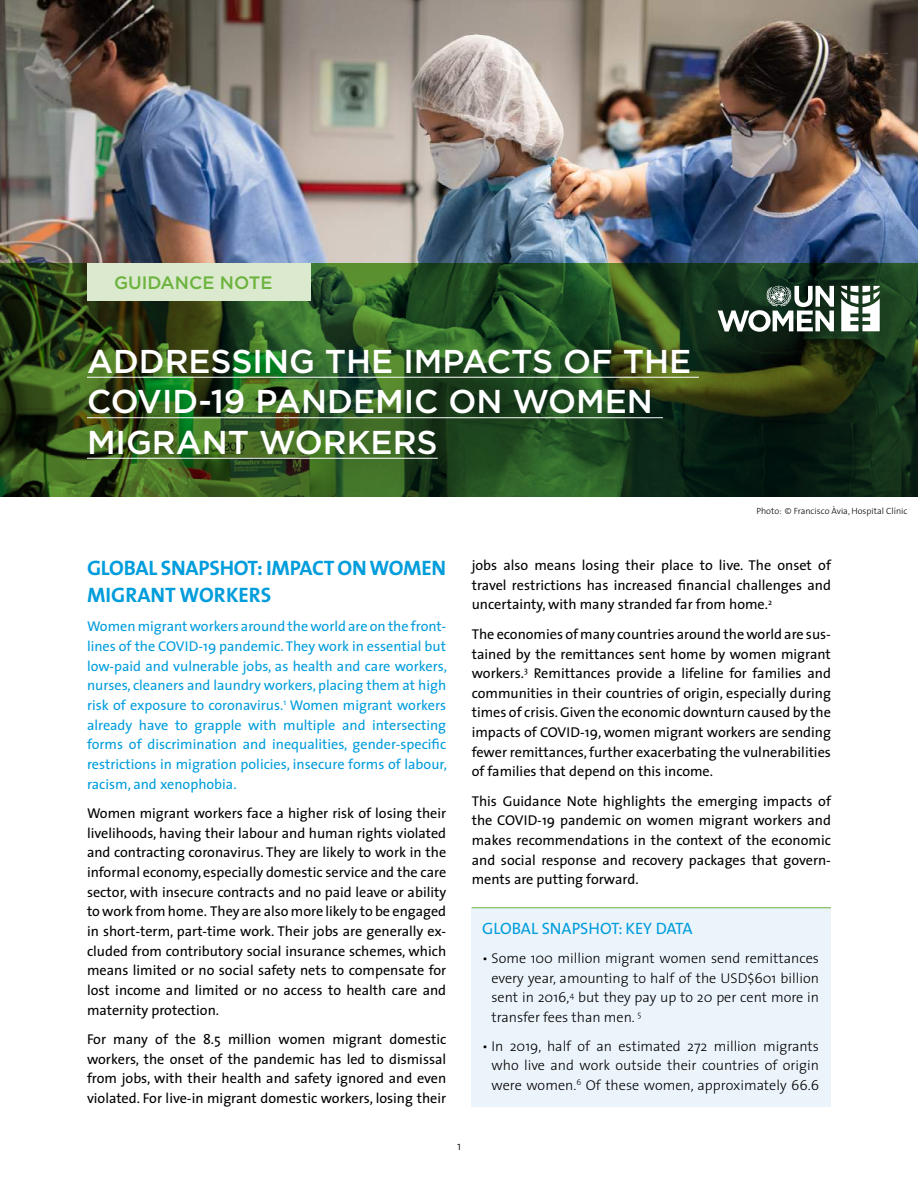
<style>
.page{position:relative;width:918px;height:1188px;background:#fff}
.page>*{position:absolute;margin:0;border:0;box-sizing:border-box;transform-origin:0 0}
.t1{font:500 33px/40.5px "Gotham";color:#fff}
.t2{font:700 21px/27px "The Sans";letter-spacing:-.01em;color:#009ddc}
.t3{font:500 18px "Gotham";color:#6cb33e}
.t4{font:16.5px "The Sans";color:#009ddc}
.t5{font:14.25px/19.6px "The Sans";color:#000;text-align:justify}
.t6{font:14.25px/19.6px "The Sans";color:#009ddc;text-align:justify}
.t7{font:300 14.25px/19.6px "The Sans";color:#000;text-align:justify}
.t8{font:300 12px "The Sans";color:#000}
.t9{font:300 9px "The Sans";color:#000}
</style>
<div class="page">
<div style="left:472px;top:907px;width:359px;height:200px;background:#ecf4fb"></div>
<img style="left:0;top:0;width:918px;height:263px">
<svg style="left:0;top:263px;width:918px;height:234px;background:#27491c"></svg>
<hr style="left:87px;top:377px;width:612px;height:1px;background:#fff">
<hr style="left:87px;top:417px;width:576px;height:1px;background:#fff">
<hr style="left:87px;top:458px;width:351px;height:1px;background:#fff">
<div style="left:87px;top:263px;width:224px;height:38px;background:#dbe9ce"></div>
<svg style="left:718px;top:285px;width:116px;height:47px"></svg>
<svg style="left:841px;top:286px;width:39px;height:45px"></svg>
<hr style="left:472px;top:907px;width:359px;height:1px;background:#6cb33e">
<p class="t3" style="left:114px;top:273px;width:160px">GUIDANCE NOTE</p>
<h1 class="t1" style="left:87px;top:340px;width:606px">ADDRESSING THE IMPACTS OF THE<br>COVID-19 PANDEMIC ON WOMEN<br>MIGRANT WORKERS</h1>
<p class="t9" style="left:756px;top:503px;width:153px">Photo: © Francisco Àvia, Hospital Clínic</p>
<h2 class="t2" style="left:87px;top:554px;width:361px">GLOBAL SNAPSHOT: IMPACT ON WOMEN<br>MIGRANT WORKERS</h2>
<p class="t6" style="left:87px;top:616px;width:361px">Women migrant workers around the world are on the front&shy;lines of the COVID-19 pandemic. They work in essential but low-paid and vulnerable jobs, as health and care workers, nurses, cleaners and laundry workers, placing them at high risk of exposure to coronavirus.<sup>1</sup> Women migrant workers already have to grapple with multiple and intersecting forms of discrimination and inequalities, gender-specific restrictions in migration policies, insecure forms of labour, racism, and xenophobia.</p>
<p class="t5" style="left:87px;top:803px;width:361px">Women migrant workers face a higher risk of losing their livelihoods, having their labour and human rights violated and contracting coronavirus. They are likely to work in the informal economy, especially domestic service and the care sector, with insecure contracts and no paid leave or ability to work from home. They are also more likely to be engaged in short-term, part-time work. Their jobs are generally ex&shy;cluded from contributory social insurance schemes, which means limited or no social safety nets to compensate for lost income and limited or no access to health care and maternity protection.</p>
<p class="t5" style="left:87px;top:1029px;width:361px">For many of the 8.5 million women migrant domestic workers, the onset of the pandemic has led to dismissal from jobs, with their health and safety ignored and even violated. For live-in migrant domestic workers, losing their</p>
<p class="t5" style="left:472px;top:555px;width:361px">jobs also means losing their place to live. The onset of travel restrictions has increased financial challenges and uncertainty, with many stranded far from home.<sup>2</sup></p>
<p class="t5" style="left:472px;top:624px;width:361px">The economies of many countries around the world are sus&shy;tained by the remittances sent home by women migrant workers.<sup>3</sup> Remittances provide a lifeline for families and communities in their countries of origin, especially during times of crisis. Given the economic downturn caused by the impacts of COVID-19, women migrant workers are sending fewer remittances, further exacerbating the vulnerabilities of families that depend on this income.</p>
<p class="t5" style="left:472px;top:791px;width:361px">This Guidance Note highlights the emerging impacts of the COVID-19 pandemic on women migrant workers and makes recommendations in the context of the economic and social response and recovery packages that govern&shy;ments are putting forward.</p>
<p class="t4" style="left:482px;top:914px;width:212px">GLOBAL SNAPSHOT: KEY DATA</p>
<p class="t7" style="left:492px;top:948px;width:329px;text-indent:-9px">• Some 100 million migrant women send remittances every year, amounting to half of the USD$601 billion sent in 2016,<sup>4</sup> but they pay up to 20 per cent more in transfer fees than men. <sup>5</sup></p>
<p class="t7" style="left:492px;top:1036px;width:329px;text-indent:-9px">• In 2019, half of an estimated 272 million migrants who live and work outside their countries of origin were women.<sup>6</sup> Of these women, approximately 66.6</p>
<p class="t8" style="left:457px;top:1136px;width:6px">1</p>
</div>
